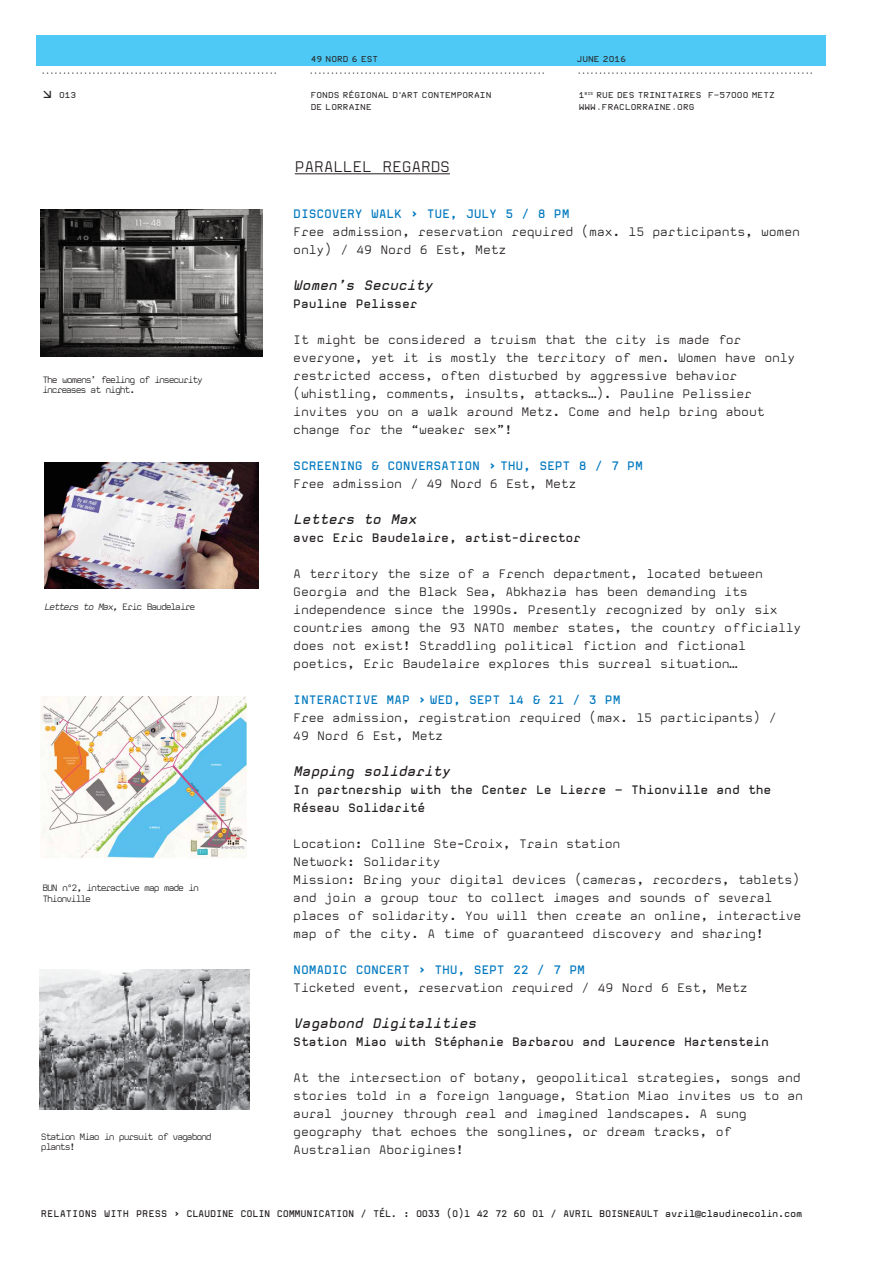
<style>
.page{position:relative;width:893px;height:1263px;background:#fff}
.page>*{position:absolute;margin:0;border:0;box-sizing:border-box;transform-origin:0 0}
.t1{font:300 15px "Mono";letter-spacing:-.02em;color:#231f20}
.t2{font:italic 700 13.5px "Mono";letter-spacing:-.02em;color:#231f20}
.t3{font:300 12px/18px "Mono";letter-spacing:-.02em;color:#231f20}
.t4{font:700 12px/18px "Mono";letter-spacing:-.02em;color:#231f20}
.t5{font:700 12px "Mono";letter-spacing:-.02em;color:#0078bf}
.t6{font:700 9.45px "Mono";letter-spacing:-.035em;color:#231f20}
.t7{font:300 9px/10.8px "Mono";letter-spacing:-.13em;color:#231f20}
.t8{font:700 7.5px/12px "FRAC";letter-spacing:.02em;color:#231f20}
.s1{font-size:12px}
.s2{font-style:italic}
</style>
<div class="page">
<div style="left:36px;top:35px;width:790px;height:30px;background:#4ec9f5"></div>
<hr style="left:295px;top:174px;width:155px;height:1px;background:#231f20">
<img style="left:44px;top:463px;width:215px;height:126px">
<img style="left:39px;top:969px;width:211px;height:141px">
<img style="left:41px;top:697px;width:206px;height:162px">
<img style="left:41px;top:209px;width:221px;height:148px">
<p class="t8" style="left:41px;top:65px;width:239px">........................................................</p>
<p class="t8" style="left:43px;top:90px;width:35px"><span class="s1">d</span> 013</p>
<p class="t8" style="left:309px;top:53px;width:239px">49 NORD 6 EST ........................................................</p>
<p class="t8" style="left:311px;top:90px;width:182px">FONDS RÉGIONAL D’ART CONTEMPORAIN<br>DE LORRAINE</p>
<p class="t8" style="left:577px;top:53px;width:239px">JUNE 2016 ........................................................</p>
<p class="t8" style="left:579px;top:90px;width:198px">1<sup>BIS</sup> RUE DES TRINITAIRES F-57000 METZ<br>WWW.FRACLORRAINE.ORG</p>
<p class="t7" style="left:42px;top:375px;width:162px">The womens’ feeling of insecurity increases at night.</p>
<p class="t7" style="left:44px;top:602px;width:153px"><span class="s2">Letters to Max,</span> Eric Baudelaire</p>
<p class="t7" style="left:42px;top:883px;width:158px">BUN n°2, interactive map made in<br>Thionville</p>
<p class="t7" style="left:41px;top:1132px;width:172px">Station Miao in pursuit of vagabond plants!</p>
<p class="t1" style="left:295px;top:160px;width:157px">PARALLEL REGARDS</p>
<p class="t5" style="left:293px;top:209px;width:278px">DISCOVERY WALK &gt; TUE, JULY 5 / 8 PM</p>
<p class="t3" style="left:293px;top:224px;width:508px">Free admission, reservation required (max. 15 participants, women only) / 49 Nord 6 Est, Metz</p>
<p class="t2" style="left:293px;top:280px;width:141px">Women’s Secucity</p>
<p class="t4" style="left:293px;top:296px;width:126px">Pauline Pelisser</p>
<p class="t3" style="left:293px;top:332px;width:504px">It might be considered a truism that the city is made for everyone, yet it is mostly the territory of men. Women have only restricted access, often disturbed by aggressive behavior (whistling, comments, insults, attacks…). Pauline Pelissier invites you on a walk around Metz. Come and help bring about change for the “weaker sex”!</p>
<p class="t5" style="left:293px;top:461px;width:351px">SCREENING &amp; CONVERSATION &gt; THU, SEPT 8 / 7 PM</p>
<p class="t3" style="left:293px;top:476px;width:285px">Free admission / 49 Nord 6 Est, Metz</p>
<p class="t2" style="left:293px;top:514px;width:125px">Letters to Max</p>
<p class="t4" style="left:293px;top:530px;width:289px">avec Eric Baudelaire, artist-director</p>
<p class="t3" style="left:293px;top:566px;width:510px">A territory the size of a French department, located between Georgia and the Black Sea, Abkhazia has been demanding its independence since the 1990s. Presently recognized by only six countries among the 93 NATO member states, the country officially does not exist! Straddling political fiction and fictional poetics, Eric Baudelaire explores this surreal situation…</p>
<p class="t5" style="left:293px;top:695px;width:329px">INTERACTIVE MAP &gt; WED, SEPT 14 &amp; 21 / 3 PM</p>
<p class="t3" style="left:293px;top:710px;width:485px">Free admission, registration required (max. 15 participants) /<br>49 Nord 6 Est, Metz</p>
<p class="t2" style="left:293px;top:766px;width:159px">Mapping solidarity</p>
<p class="t4" style="left:293px;top:782px;width:480px">In partnership with the Center Le Lierre – Thionville and the<br>Réseau Solidarité</p>
<p class="t3" style="left:293px;top:836px;width:510px">Location: Colline Ste-Croix, Train station<br>Network: Solidarity<br>Mission: Bring your digital devices (cameras, recorders, tablets) and join a group tour to collect images and sounds of several places of solidarity. You will then create an online, interactive map of the city. A time of guaranteed discovery and sharing!</p>
<p class="t5" style="left:293px;top:965px;width:293px">NOMADIC CONCERT &gt; THU, SEPT 22 / 7 PM</p>
<p class="t3" style="left:293px;top:980px;width:456px">Ticketed event, reservation required / 49 Nord 6 Est, Metz</p>
<p class="t2" style="left:293px;top:1018px;width:185px">Vagabond Digitalities</p>
<p class="t4" style="left:293px;top:1034px;width:477px">Station Miao with Stéphanie Barbarou and Laurence Hartenstein</p>
<p class="t3" style="left:293px;top:1070px;width:511px">At the intersection of botany, geopolitical strategies, songs and stories told in a foreign language, Station Miao invites us to an aural journey through real and imagined landscapes. A sung geography that echoes the songlines, or dream tracks, of Australian Aborigines!</p>
<p class="t6" style="left:41px;top:1209px;width:763px">RELATIONS WITH PRESS &gt; CLAUDINE COLIN COMMUNICATION / TÉL. : 0033 (0)1 42 72 60 01 / AVRIL BOISNEAULT avril@claudinecolin.com</p>
</div>
